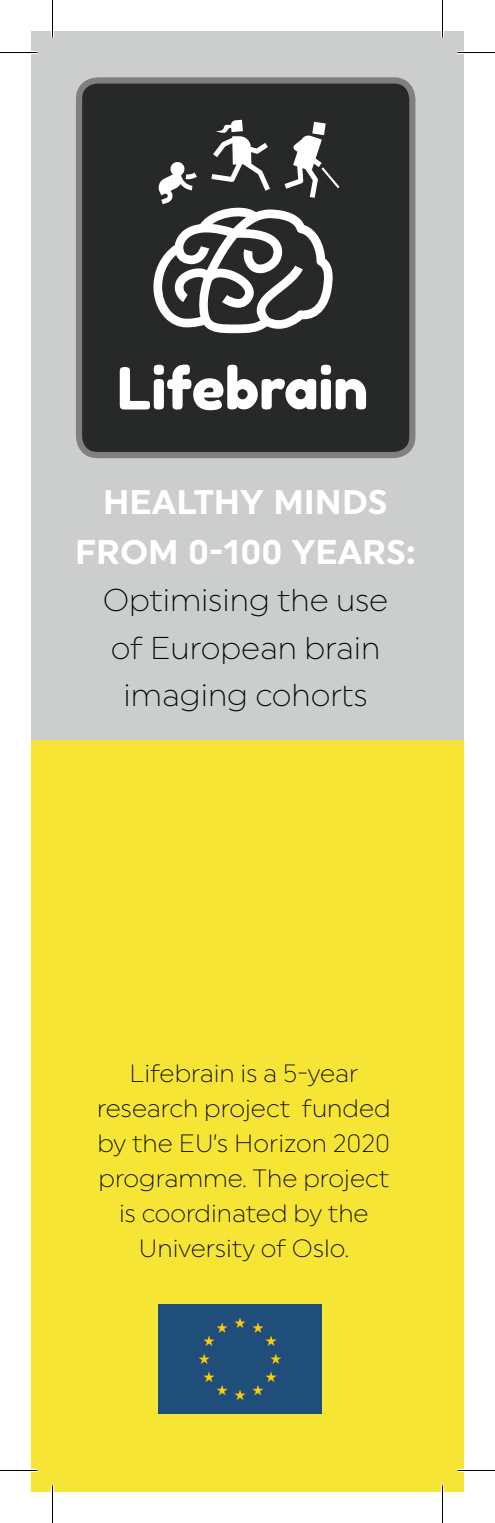
<style>
.page{position:relative;width:495px;height:1523px;background:#fff}
.page>*{position:absolute;margin:0;border:0;box-sizing:border-box;transform-origin:0 0}
.body{font:700 34.25px/50px "Uniform";color:#fff;text-align:center}
.body-2{font:300 31.5px/47.2px "Uniform";color:#040505;text-align:center}
.body-3{font:300 25px/35px "Uniform";color:#040505;text-align:center}
</style>
<div class="page">
<div style="left:31px;top:31px;width:433px;height:709px;background:#cccdcd"></div>
<div style="left:31px;top:740px;width:433px;height:751px;background:#f6e535"></div>
<div style="left:79px;top:80px;width:333px;height:375px;background:#272828;border-radius:19px"></div>
<div style="left:76px;top:77px;width:339px;height:381px;border:6px solid #808081;border-radius:19px"></div>
<svg style="left:153px;top:120px;width:186px;height:213px"></svg>
<svg style="left:120px;top:364px;width:246px;height:46px"></svg>
<div style="left:158px;top:1304px;width:163px;height:109px;background:#204e7b"></div>
<hr style="left:0;top:51px;width:38px;height:3px;background:#fff">
<hr style="left:457px;top:51px;width:38px;height:3px;background:#fff">
<hr style="left:0;top:1468px;width:38px;height:3px;background:#fff">
<hr style="left:457px;top:1468px;width:38px;height:3px;background:#fff">
<hr style="left:51px;top:0;width:3px;height:37px;background:#fff">
<hr style="left:51px;top:1485px;width:3px;height:37px;background:#fff">
<hr style="left:441px;top:0;width:3px;height:37px;background:#fff">
<hr style="left:441px;top:1485px;width:3px;height:37px;background:#fff">
<hr style="left:0;top:52px;width:38px;height:1px;background:#000">
<hr style="left:457px;top:52px;width:38px;height:1px;background:#000">
<hr style="left:0;top:1469px;width:38px;height:1px;background:#000">
<hr style="left:457px;top:1469px;width:38px;height:1px;background:#000">
<hr style="left:52px;top:0;width:1px;height:37px;background:#000">
<hr style="left:52px;top:1485px;width:1px;height:37px;background:#000">
<hr style="left:442px;top:0;width:1px;height:37px;background:#000">
<hr style="left:442px;top:1485px;width:1px;height:37px;background:#000">
<p class="body" style="left:75px;top:476px;width:342px">HEALTHY MINDS<br>FROM 0-100 YEARS:</p>
<p class="body-2" style="left:103px;top:576px;width:287px">Optimising the use of European brain imaging cohorts</p>
<p class="body-3" style="left:97px;top:1054px;width:295px">Lifebrain is a 5-year research project funded by the EU’s Horizon 2020 programme. The project is coordinated by the<br>University of Oslo.</p>
</div>
